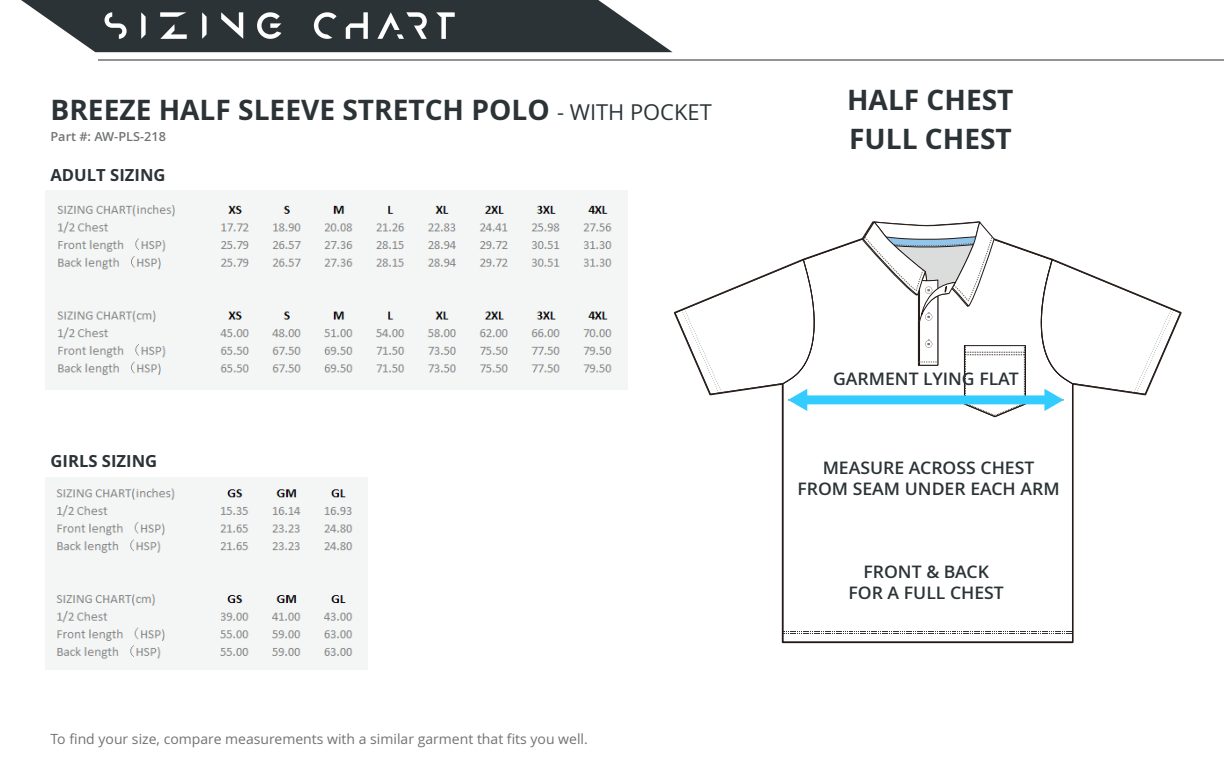
<style>
.page{position:relative;width:1224px;height:783px;background:#fff}
.page>*{position:absolute;margin:0;border:0;box-sizing:border-box;transform-origin:0 0}
.t1{font:700 28.09px/39.5px "Open Sans";color:#2b3336}
.t2{font:600 17.59px/21.2px "Open Sans";color:#2b3336;text-align:center}
.t3{font:700 16.62px "Open Sans";color:#2b3336}
.t4{font:14px "Open Sans";color:#717374}
.t5{font:600 12.69px "Open Sans";color:#717374}
.s1{font-weight:400;font-size:21.88px}
</style>
<div class="page">
<svg style="left:782px;top:238px;width:290px;height:405px"></svg>
<svg style="left:861px;top:221px;width:164px;height:196px"></svg>
<hr style="left:98px;top:59px;width:1125px;height:2px;background:#939394">
<div style="left:803px;top:395px;width:244px;height:9px;background:#32ccff"></div>
<svg style="left:674px;top:256px;width:140px;height:155px"></svg>
<svg style="left:1040px;top:256px;width:141px;height:155px"></svg>
<svg style="left:21px;top:0;width:651px;height:53px"></svg>
<img style="left:46px;top:191px;width:581px;height:198px">
<img style="left:46px;top:478px;width:321px;height:191px">
<h1 class="t1" style="left:50px;top:90px;width:662px">BREEZE HALF SLEEVE STRETCH POLO <span class="s1">- WITH POCKET</span></h1>
<h1 class="t1" style="left:846px;top:80px;width:168px">HALF CHEST<br>FULL CHEST</h1>
<p class="t5" style="left:50px;top:129px;width:117px">Part #: AW-PLS-218</p>
<p class="t3" style="left:50px;top:166px;width:117px">ADULT SIZING</p>
<p class="t3" style="left:50px;top:452px;width:108px">GIRLS SIZING</p>
<p class="t4" style="left:50px;top:731px;width:538px">To find your size, compare measurements with a similar garment that fits you well.</p>
<p class="t2" style="left:832px;top:369px;width:187px">GARMENT LYING FLAT</p>
<p class="t2" style="left:797px;top:457px;width:264px">MEASURE ACROSS CHEST<br>FROM SEAM UNDER EACH ARM</p>
<p class="t2" style="left:848px;top:561px;width:157px">FRONT &amp; BACK<br>FOR A FULL CHEST</p>
</div>
